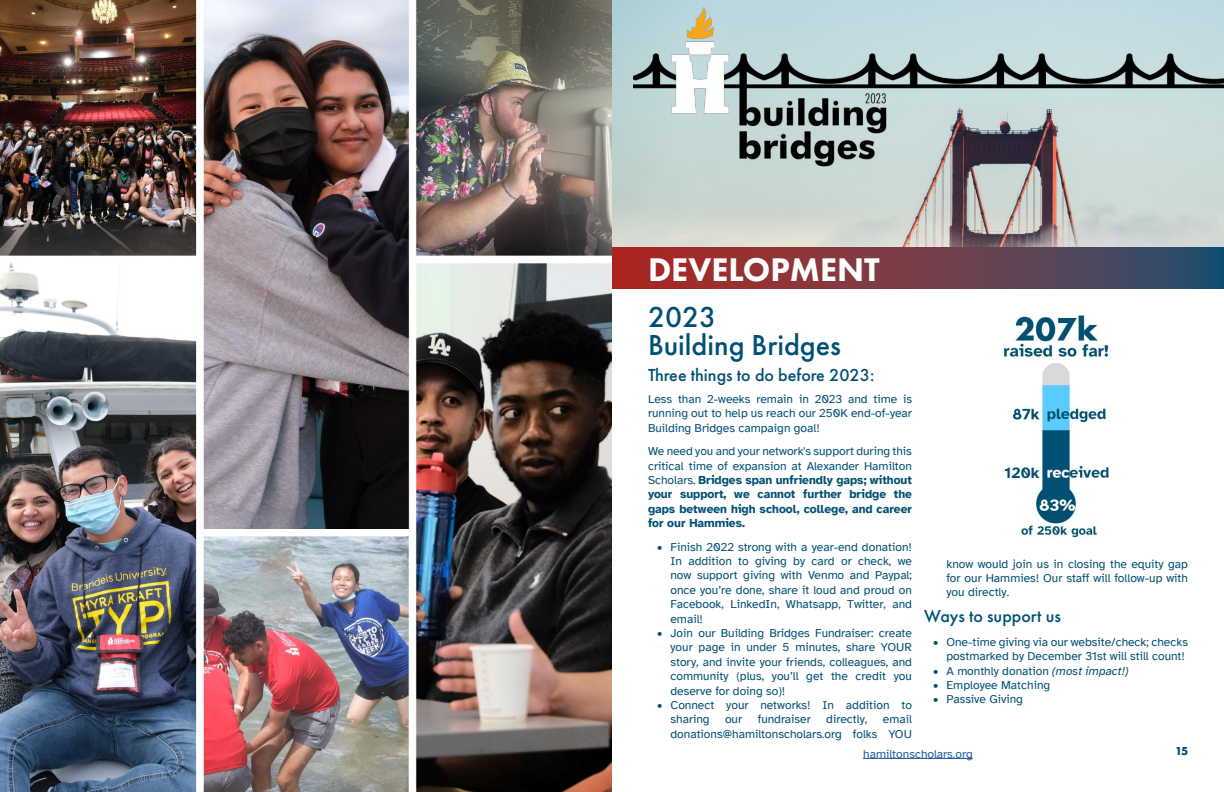
<style>
.page{position:relative;width:1224px;height:792px;background:#fff}
.page>*{position:absolute;margin:0;border:0;box-sizing:border-box;transform-origin:0 0}
.t1{font:800 34px "Futura PT";color:#fff}
.t2{font:500 30px/28px "Futura PT";color:#005074}
.t3{font:500 18px "Futura PT";color:#005074}
.t4{font:12px/14.4px "Atkinson Hyperlegible";color:#004f73;text-align:justify}
.t5{font:700 12px/14.4px "Atkinson Hyperlegible";color:#005074;text-align:justify}
.t6{font:12px/14.4px "Atkinson Hyperlegible";color:#005074;text-align:justify}
.t7{font:12px "Atkinson Hyperlegible";color:#205d9e}
.t8{font:700 12px "Futura PT";color:#005074}
.s1{font-weight:400}
.s2{font-style:italic}
</style>
<div class="page">
<hr style="left:863px;top:758px;width:110px;height:1px;background:#205d9e">
<img style="left:612px;top:0;width:612px;height:248px">
<svg style="left:612px;top:248px;width:612px;height:41px;background:#703c47"></svg>
<img style="left:634px;top:7px;width:590px;height:159px">
<img style="left:0;top:0;width:612px;height:792px">
<img style="left:1003px;top:314px;width:107px;height:222px">
<h1 class="t1" style="left:648px;top:249px;width:233px">DEVELOPMENT</h1>
<h2 class="t2" style="left:648px;top:303px;width:195px">2023<br>Building Bridges</h2>
<h3 class="t3" style="left:648px;top:364px;width:228px">Three things to do before 2023:</h3>
<p class="t6" style="left:648px;top:392px;width:266px">Less than 2-weeks remain in 2023 and time is running out to help us reach our 250K end-of-year Building Bridges campaign goal!</p>
<p class="t5" style="left:648px;top:444px;width:265px"><span class="s1">We need you and your network's support during this critical time of expansion at Alexander Hamilton Scholars.</span> Bridges span unfriendly gaps; without your support, we cannot further bridge the gaps between high school, college, and career for our Hammies.</p>
<p class="t4" style="left:670px;top:540px;width:243px;text-indent:-14px">• Finish 2022 strong with a year-end donation!<br>In addition to giving by card or check, we now support giving with Venmo and Paypal; once you’re done, share it loud and proud on Facebook, LinkedIn, Whatsapp, Twitter, and email!</p>
<p class="t4" style="left:670px;top:626px;width:243px;text-indent:-14px">• Join our Building Bridges Fundraiser: create your page in under 5 minutes, share YOUR story, and invite your friends, colleagues, and community (plus, you’ll get the credit you deserve for doing so)!</p>
<p class="t4" style="left:670px;top:698px;width:243px;text-indent:-14px">• Connect your networks! In addition to sharing</p>
<p class="t4" style="left:670px;top:712px;width:243px;text-align:right">email<br>donations@hamiltonscholars.org folks YOU</p>
<p class="t4" style="left:725px;top:712px;width:19px">our</p>
<p class="t4" style="left:758px;top:712px;width:55px">fundraiser</p>
<p class="t4" style="left:826px;top:712px;width:43px">directly,</p>
<p class="t4" style="left:946px;top:557px;width:243px">know would join us in closing the equity gap for our Hammies! Our staff will follow-up with you directly.</p>
<h3 class="t3" style="left:924px;top:606px;width:139px">Ways to support us</h3>
<p class="t4" style="left:933px;top:635px;width:256px;text-align:right">• One-time giving via our website/check; checks postmarked by December 31st will still count!</p>
<p class="t4" style="left:933px;top:664px;width:197px">• A monthly donation <span class="s2">(most impact!)</span></p>
<p class="t4" style="left:933px;top:678px;width:119px">• Employee Matching</p>
<p class="t4" style="left:933px;top:692px;width:92px">• Passive Giving</p>
<p class="t7" style="left:863px;top:747px;width:111px">hamiltonscholars.org</p>
<p class="t8" style="left:1175px;top:743px;width:14px">15</p>
</div>
